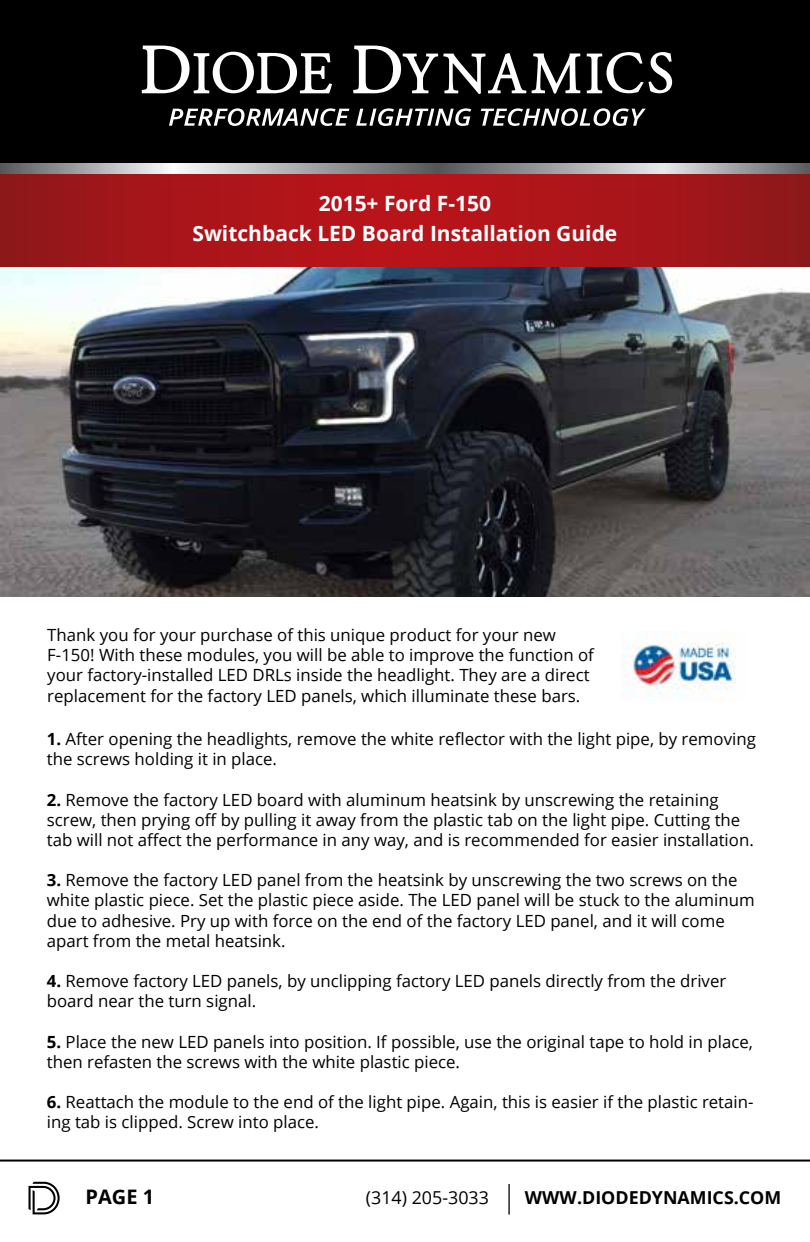
<style>
.page{position:relative;width:810px;height:1242px;background:#fff}
.page>*{position:absolute;margin:0;border:0;box-sizing:border-box;transform-origin:0 0}
.t1{font:700 21px/30px "Open Sans";color:#fff;text-align:center}
.t2{font:700 20px "Open Sans";color:#000}
.t3{font:700 17.8px "Open Sans";color:#000}
.t4{font:17.8px "Open Sans";color:#000}
.t5{font:16.8px/20.2px "Open Sans";color:#000}
.s1{font-weight:700}
</style>
<div class="page">
<hr style="left:0;top:1160px;width:810px;height:2px;background:#000">
<hr style="left:508px;top:1184px;width:2px;height:31px;background:#000">
<svg style="left:29px;top:1182px;width:31px;height:32px"></svg>
<img style="left:0;top:267px;width:809px;height:329px">
<img style="left:0;top:174px;width:810px;height:93px">
<div style="left:0;top:0;width:810px;height:164px;background:#000"></div>
<svg style="left:0;top:164px;width:810px;height:10px;background:#a2a4a6"></svg>
<svg style="left:353px;top:46px;width:173px;height:48px"></svg>
<svg style="left:532px;top:54px;width:48px;height:40px"></svg>
<svg style="left:142px;top:46px;width:190px;height:47px"></svg>
<svg style="left:587px;top:52px;width:85px;height:41px"></svg>
<svg style="left:169px;top:108px;width:180px;height:18px"></svg>
<svg style="left:356px;top:108px;width:115px;height:18px"></svg>
<svg style="left:481px;top:108px;width:165px;height:18px"></svg>
<img style="left:622px;top:632px;width:114px;height:69px">
<p class="t1" style="left:192px;top:188px;width:426px">2015+ Ford F-150<br>Switchback LED Board Installation Guide</p>
<p class="t5" style="left:47px;top:624px;width:548px">Thank you for your purchase of this unique product for your new F-150! With these modules, you will be able to improve the function of your factory-installed LED DRLs inside the headlight. They are a direct replacement for the factory LED panels, which illuminate these bars.</p>
<p class="t5" style="left:47px;top:728px;width:711px"><span class="s1">1.</span> After opening the headlights, remove the white reflector with the light pipe, by removing the screws holding it in place.</p>
<p class="t5" style="left:47px;top:789px;width:708px"><span class="s1">2.</span> Remove the factory LED board with aluminum heatsink by unscrewing the retaining screw, then prying off by pulling it away from the plastic tab on the light pipe. Cutting the tab will not affect the performance in any way, and is recommended for easier installation.</p>
<p class="t5" style="left:47px;top:870px;width:709px"><span class="s1">3.</span> Remove the factory LED panel from the heatsink by unscrewing the two screws on the white plastic piece. Set the plastic piece aside. The LED panel will be stuck to the aluminum due to adhesive. Pry up with force on the end of the factory LED panel, and it will come apart from the metal heatsink.</p>
<p class="t5" style="left:47px;top:970px;width:681px"><span class="s1">4.</span> Remove factory LED panels, by unclipping factory LED panels directly from the driver board near the turn signal.</p>
<p class="t5" style="left:47px;top:1031px;width:708px"><span class="s1">5.</span> Place the new LED panels into position. If possible, use the original tape to hold in place, then refasten the screws with the white plastic piece.</p>
<p class="t5" style="left:47px;top:1091px;width:708px"><span class="s1">6.</span> Reattach the module to the end of the light pipe. Again, this is easier if the plastic retain&shy;ing tab is clipped. Screw into place.</p>
<p class="t2" style="left:86px;top:1182px;width:70px">PAGE 1</p>
<p class="t4" style="left:366px;top:1185px;width:125px">(314) 205-3033</p>
<p class="t3" style="left:525px;top:1185px;width:258px">WWW.DIODEDYNAMICS.COM</p>
</div>
